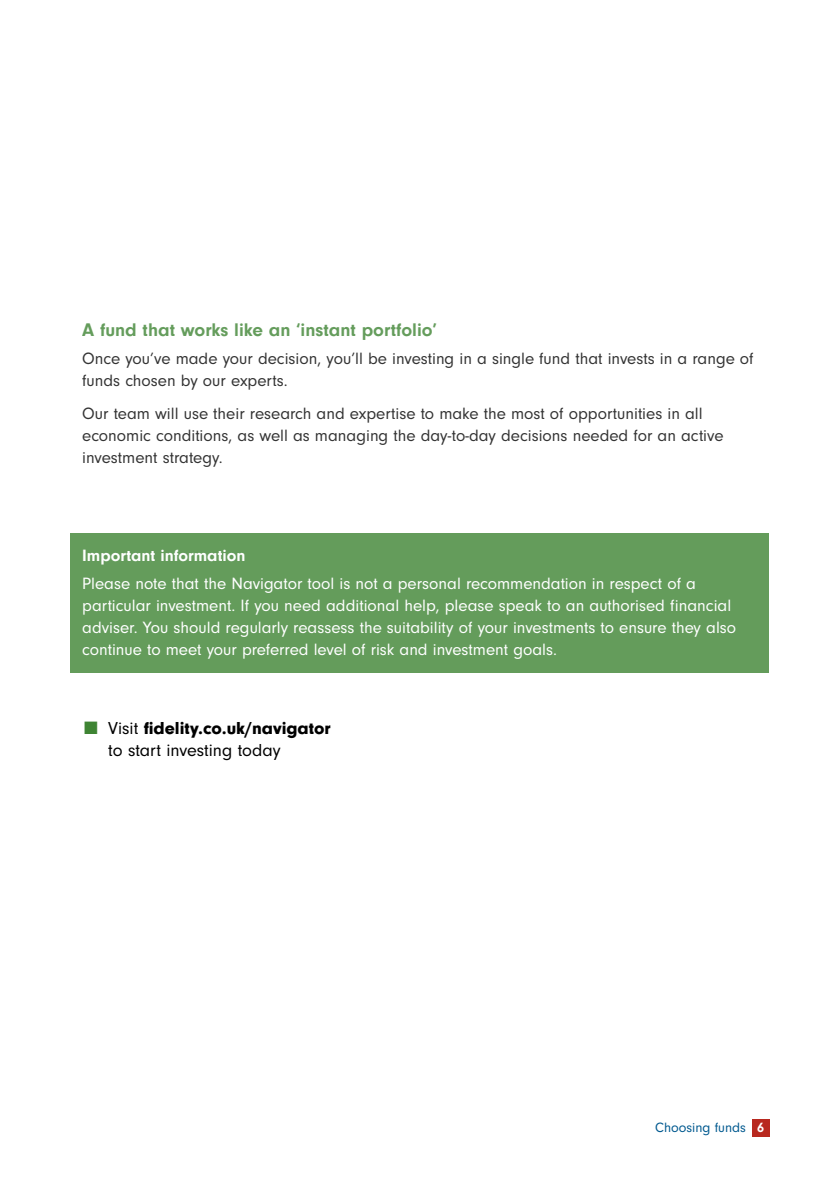
<style>
.page{position:relative;width:840px;height:1191px;background:#fff}
.page>*{position:absolute;margin:0;border:0;box-sizing:border-box;transform-origin:0 0}
.t1{font:700 19px "Neuzeit Gro";color:#3e8433}
.t2{font:18px/22px "Neuzeit Gro";color:#000}
.t3{font:17px/22px "Neuzeit Gro";color:#fff}
.t4{font:17px/22px "Neuzeit Gro";color:#000}
.t5{font:700 17px "Neuzeit Gro";color:#fff}
.t6{font:14px "Neuzeit Gro";color:#00598f}
.s1{color:#3e8433}
.s2{font-weight:900}
.s3{font-weight:700;color:#fff}
</style>
<div class="page">
<div style="left:751px;top:1119px;width:17px;height:17px;background:#b8281f"></div>
<div style="left:71px;top:533px;width:697px;height:139px;background:#649c5b"></div>
<p class="t1" style="left:82px;top:319px;width:356px">A fund that works like an ‘instant portfolio’</p>
<p class="t4" style="left:82px;top:347px;width:672px">Once you’ve made your decision, you’ll be investing in a single fund that invests in a range of funds chosen by our experts.</p>
<p class="t4" style="left:82px;top:403px;width:642px">Our team will use their research and expertise to make the most of opportunities in all economic conditions, as well as managing the day-to-day decisions needed for an active investment strategy.</p>
<p class="t5" style="left:82px;top:546px;width:165px">Important information</p>
<p class="t3" style="left:82px;top:573px;width:655px">Please note that the Navigator tool is not a personal recommendation in respect of a particular investment. If you need additional help, please speak to an authorised financial adviser. You should regularly reassess the suitability of your investments to ensure they also continue to meet your preferred level of risk and investment goals.</p>
<p class="t2" style="left:108px;top:717px;width:224px;text-indent:-24px"><span class="s1">■</span> Visit <span class="s2">fidelity.co.uk/navigator </span>to start investing today</p>
<p class="t6" style="left:654px;top:1120px;width:110px">Choosing funds <span class="s3">6</span></p>
</div>
